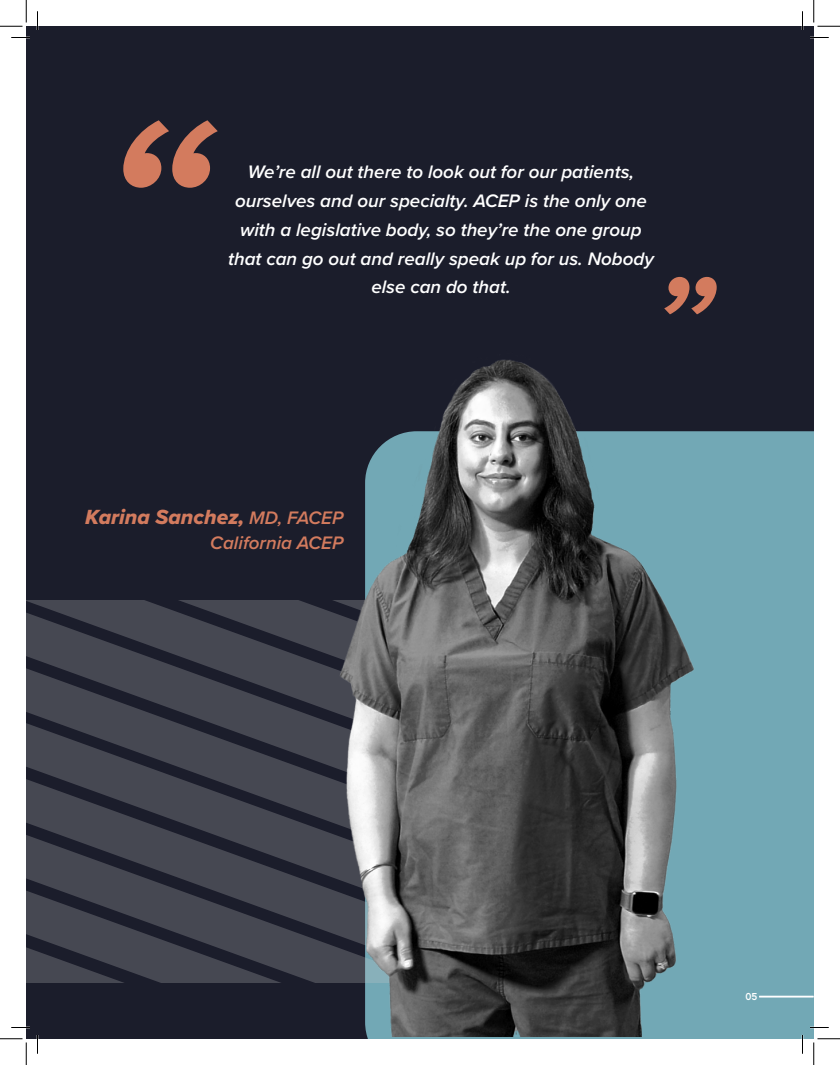
<style>
.page{position:relative;width:840px;height:1065px;background:#fff}
.page>*{position:absolute;margin:0;border:0;box-sizing:border-box;transform-origin:0 0}
.t1{font:21.25px "Proxima Nova Extrabld It";color:#d37b5e}
.t2{font:italic 600 18.75px/28.8px "Proxima Nova";color:#fff;text-align:center}
.t3{font:italic 600 18.75px "Proxima Nova";color:#d37b5e}
.t4{font:700 10px "Europa";color:#fff}
.s1{font-family:"Proxima Nova";font-weight:600;font-style:italic;font-size:18.75px}
</style>
<div class="page">
<div style="left:26px;top:26px;width:788px;height:1013px;background:#1b1d2b"></div>
<div style="left:367px;top:431px;width:447px;height:608px;background:#72a8b5"></div>
<svg style="left:26px;top:601px;width:294px;height:381px;fill:#464852"></svg>
<hr style="left:759px;top:996px;width:55px;height:2px;background:#fff">
<img style="left:320px;top:359px;width:392px;height:678px">
<svg style="left:123px;top:120px;width:95px;height:68px"></svg>
<svg style="left:664px;top:277px;width:53px;height:37px"></svg>
<svg style="left:11px;top:37px;width:19px;height:1px"></svg>
<svg style="left:810px;top:37px;width:19px;height:1px"></svg>
<svg style="left:11px;top:1027px;width:19px;height:1px"></svg>
<svg style="left:810px;top:1027px;width:19px;height:1px"></svg>
<svg style="left:37px;top:11px;width:1px;height:19px"></svg>
<svg style="left:37px;top:1035px;width:1px;height:19px"></svg>
<svg style="left:802px;top:11px;width:1px;height:19px"></svg>
<svg style="left:802px;top:1035px;width:1px;height:19px"></svg>
<svg style="left:0;top:0;width:27px;height:27px"></svg>
<svg style="left:0;top:1039px;width:27px;height:26px"></svg>
<svg style="left:814px;top:0;width:26px;height:27px"></svg>
<svg style="left:814px;top:1039px;width:26px;height:26px"></svg>
<p class="t2" style="left:228px;top:157px;width:427px">We’re all out there to look out for our patients, ourselves and our specialty. ACEP is the only one with a legislative body, so they’re the one group that can go out and really speak up for us. Nobody else can do that.</p>
<p class="t1" style="left:85px;top:501px;width:260px">Karina Sanchez, <span class="s1">MD, FACEP</span></p>
<p class="t3" style="left:210px;top:529px;width:135px">California ACEP</p>
<p class="t4" style="left:746px;top:989px;width:13px">05</p>
</div>
